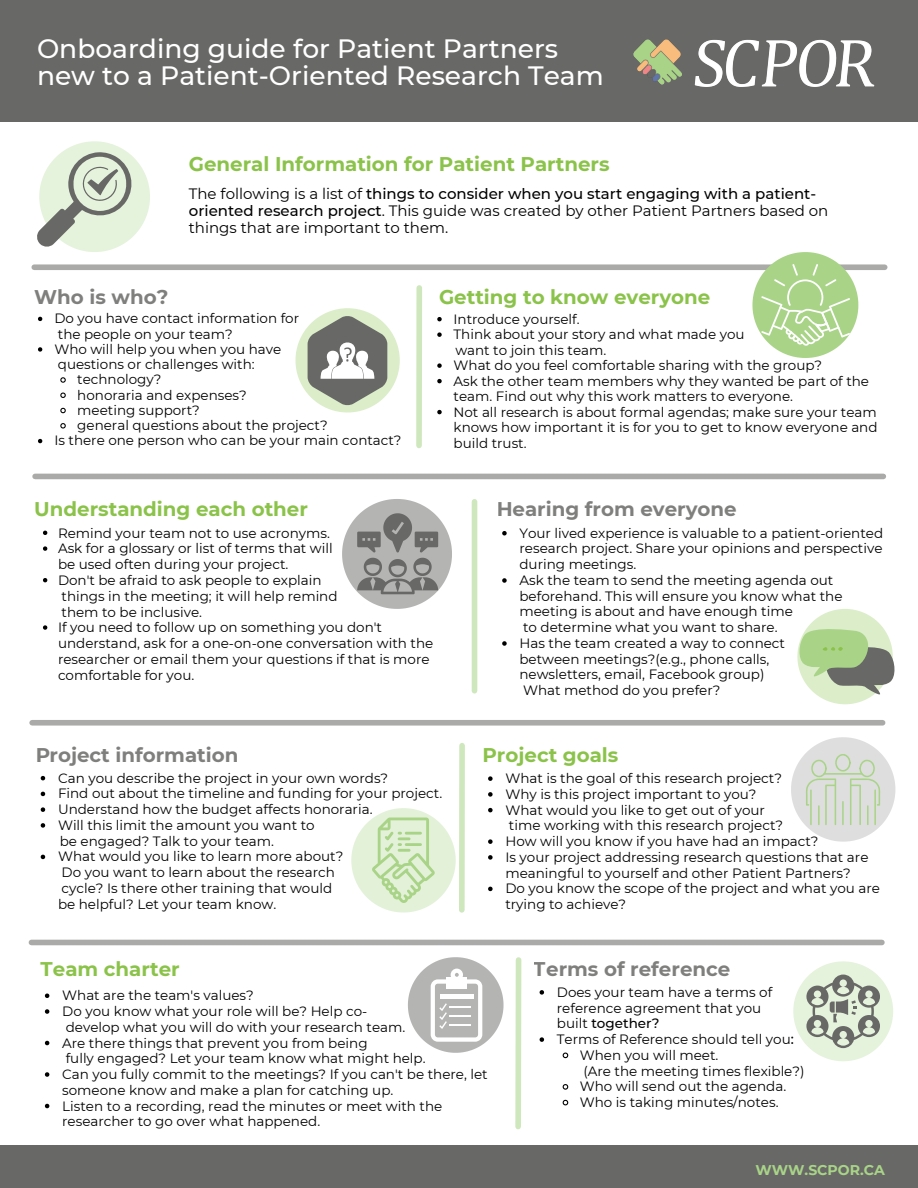
<style>
.page{position:relative;width:918px;height:1188px;background:#fff}
.page>*{position:absolute;margin:0;border:0;box-sizing:border-box;transform-origin:0 0}
.t1{font:500 26.55px "Montserrat";color:#fff}
.t2{font:700 19.8px "Montserrat";color:#8bc34a}
.t3{font:700 19.8px "Montserrat";color:#686866}
.t4{font:15px/16.8px "Montserrat";color:#000}
.t5{font:700 14.1px "Montserrat";color:#a9d488}
.t6{font:13.5px/15.8px "Montserrat";color:#000}
.s1{font-weight:500}
</style>
<div class="page">
<div style="left:0;top:0;width:918px;height:121px;background:#686866"></div>
<div style="left:0;top:1145px;width:918px;height:43px;background:#686866"></div>
<svg style="left:37px;top:141px;width:113px;height:111px"></svg>
<svg style="left:437px;top:317px;width:5px;height:4px"></svg>
<svg style="left:437px;top:332px;width:5px;height:5px"></svg>
<svg style="left:437px;top:363px;width:5px;height:5px"></svg>
<svg style="left:437px;top:379px;width:5px;height:4px"></svg>
<svg style="left:437px;top:410px;width:5px;height:4px"></svg>
<div style="left:34px;top:264px;width:851px;height:6px;background:#aaaaa9"></div>
<div style="left:416px;top:288px;width:6px;height:157px;background:#cfe7bc"></div>
<div style="left:35px;top:474px;width:848px;height:5px;background:#aaaaa9"></div>
<div style="left:472px;top:502px;width:5px;height:189px;background:#cfe7bc"></div>
<div style="left:32px;top:720px;width:851px;height:6px;background:#aaaaa9"></div>
<div style="left:31px;top:940px;width:851px;height:5px;background:#aaaaa9"></div>
<svg style="left:41px;top:776px;width:4px;height:4px"></svg>
<svg style="left:41px;top:792px;width:4px;height:4px"></svg>
<svg style="left:41px;top:807px;width:4px;height:5px"></svg>
<svg style="left:41px;top:823px;width:4px;height:5px"></svg>
<svg style="left:41px;top:855px;width:4px;height:4px"></svg>
<div style="left:459px;top:746px;width:6px;height:164px;background:#cfe7bc"></div>
<svg style="left:793px;top:961px;width:100px;height:100px"></svg>
<div style="left:515px;top:960px;width:6px;height:167px;background:#cfe7bc"></div>
<svg style="left:295px;top:308px;width:105px;height:105px"></svg>
<svg style="left:752px;top:252px;width:106px;height:106px"></svg>
<svg style="left:502px;top:531px;width:5px;height:4px"></svg>
<svg style="left:502px;top:578px;width:5px;height:5px"></svg>
<svg style="left:502px;top:641px;width:5px;height:5px"></svg>
<svg style="left:797px;top:609px;width:98px;height:95px"></svg>
<svg style="left:791px;top:737px;width:104px;height:105px"></svg>
<hr style="left:867px;top:805px;width:2px;height:20px;background:#a9d488">
<svg style="left:408px;top:957px;width:96px;height:96px"></svg>
<svg style="left:351px;top:808px;width:105px;height:105px"></svg>
<img style="left:634px;top:39px;width:241px;height:47px">
<svg style="left:540px;top:990px;width:4px;height:5px"></svg>
<svg style="left:540px;top:1037px;width:4px;height:5px"></svg>
<svg style="left:562px;top:1052px;width:7px;height:7px"></svg>
<svg style="left:562px;top:1084px;width:7px;height:6px"></svg>
<svg style="left:562px;top:1099px;width:7px;height:7px"></svg>
<svg style="left:43px;top:531px;width:4px;height:4px"></svg>
<svg style="left:43px;top:546px;width:4px;height:5px"></svg>
<svg style="left:43px;top:578px;width:4px;height:4px"></svg>
<svg style="left:43px;top:625px;width:4px;height:5px"></svg>
<svg style="left:342px;top:499px;width:110px;height:110px"></svg>
<svg style="left:38px;top:317px;width:4px;height:4px"></svg>
<svg style="left:38px;top:347px;width:4px;height:5px"></svg>
<svg style="left:60px;top:377px;width:6px;height:6px"></svg>
<svg style="left:60px;top:392px;width:6px;height:6px"></svg>
<svg style="left:60px;top:407px;width:6px;height:7px"></svg>
<svg style="left:60px;top:423px;width:6px;height:6px"></svg>
<svg style="left:38px;top:439px;width:4px;height:4px"></svg>
<svg style="left:488px;top:776px;width:5px;height:5px"></svg>
<svg style="left:488px;top:792px;width:5px;height:5px"></svg>
<svg style="left:488px;top:808px;width:5px;height:4px"></svg>
<svg style="left:488px;top:839px;width:5px;height:5px"></svg>
<svg style="left:488px;top:855px;width:5px;height:5px"></svg>
<svg style="left:488px;top:887px;width:5px;height:4px"></svg>
<svg style="left:45px;top:994px;width:4px;height:4px"></svg>
<svg style="left:45px;top:1009px;width:4px;height:5px"></svg>
<svg style="left:45px;top:1041px;width:4px;height:4px"></svg>
<svg style="left:45px;top:1072px;width:4px;height:5px"></svg>
<svg style="left:45px;top:1104px;width:4px;height:4px"></svg>
<p class="t1" style="left:37px;top:32px;width:523px">Onboarding guide for Patient Partners</p>
<p class="t1" style="left:37px;top:59px;width:568px">new to a Patient-Oriented Research Team</p>
<p class="t2" style="left:189px;top:152px;width:422px">General Information for Patient Partners</p>
<p class="t4" style="left:189px;top:185px;width:641px">The following is a list of <span class="s1">things to consider when you start engaging with a patient&shy;oriented research project</span>. This guide was created by other Patient Partners based on things that are important to them.</p>
<h2 class="t3" style="left:34px;top:285px;width:136px">Who is who?</h2>
<p class="t6" style="left:54px;top:311px;width:246px;line-height:15.3px">Do you have contact information for the people on your team?</p>
<p class="t6" style="left:54px;top:341px;width:228px;line-height:15.3px">Who will help you when you have questions or challenges with:</p>
<p class="t6" style="left:77px;top:372px;width:86px">technology?</p>
<p class="t6" style="left:77px;top:387px;width:171px">honoraria and expenses?</p>
<p class="t6" style="left:77px;top:402px;width:124px">meeting support?</p>
<p class="t6" style="left:77px;top:417px;width:252px">general questions about the project?</p>
<p class="t6" style="left:54px;top:433px;width:349px">Is there one person who can be your main contact?</p>
<p class="t2" style="left:439px;top:285px;width:273px">Getting to know everyone</p>
<p class="t6" style="left:454px;top:311px;width:128px">Introduce yourself.</p>
<p class="t6" style="left:454px;top:326px;width:293px">Think about your story and what made you</p>
<p class="t6" style="left:454px;top:357px;width:370px">What do you feel comfortable sharing with the group?</p>
<p class="t6" style="left:454px;top:373px;width:417px">Ask the other team members why they wanted be part of the team. Find out why this work matters to everyone.</p>
<p class="t6" style="left:454px;top:404px;width:425px;text-align:justify">Not all research is about formal agendas; make sure your team knows how important it is for you to get to know everyone and build trust.</p>
<p class="t6" style="left:455px;top:342px;width:152px">want to join this team.</p>
<p class="t2" style="left:34px;top:497px;width:275px">Understanding each other</p>
<p class="t6" style="left:58px;top:525px;width:273px">Remind your team not to use acronyms.</p>
<p class="t6" style="left:58px;top:541px;width:276px">Ask for a glossary or list of terms that will be used often during your project.</p>
<p class="t6" style="left:58px;top:572px;width:281px">Don't be afraid to ask people to explain things in the meeting; it will help remind them to be inclusive.</p>
<p class="t6" style="left:58px;top:620px;width:377px">If you need to follow up on something you don't understand, ask for a one-on-one conversation with the researcher or email them your questions if that is more comfortable for you.</p>
<h2 class="t3" style="left:497px;top:497px;width:242px">Hearing from everyone</h2>
<p class="t6" style="left:520px;top:525px;width:365px;text-align:justify">Your lived experience is valuable to a patient-oriented research project. Share your opinions and perspective during meetings.</p>
<p class="t6" style="left:520px;top:572px;width:325px">Ask the team to send the meeting agenda out beforehand. This will ensure you know what the meeting is about and have enough time<br>to determine what you want to share.</p>
<p class="t6" style="left:520px;top:635px;width:267px">Has the team created a way to connect between meetings?(e.g., phone calls, newsletters, email, Facebook group)<br>What method do you prefer?</p>
<h2 class="t3" style="left:35px;top:743px;width:205px">Project information</h2>
<p class="t2" style="left:482px;top:743px;width:137px">Project goals</p>
<p class="t6" style="left:505px;top:770px;width:278px">What is the goal of this research project?</p>
<p class="t6" style="left:505px;top:786px;width:253px">Why is this project important to you?</p>
<p class="t6" style="left:505px;top:802px;width:279px">What would you like to get out of your time working with this research project?</p>
<p class="t6" style="left:505px;top:833px;width:315px">How will you know if you have had an impact?</p>
<p class="t6" style="left:505px;top:849px;width:365px">Is your project addressing research questions that are meaningful to yourself and other Patient Partners?</p>
<p class="t6" style="left:505px;top:881px;width:376px">Do you know the scope of the project and what you are trying to achieve?</p>
<p class="t6" style="left:58px;top:770px;width:332px">Can you describe the project in your own words?</p>
<p class="t6" style="left:58px;top:786px;width:386px">Find out about the timeline and funding for your project.</p>
<p class="t6" style="left:58px;top:801px;width:316px">Understand how the budget affects honoraria.</p>
<p class="t6" style="left:58px;top:817px;width:258px">Will this limit the amount you want to</p>
<p class="t6" style="left:58px;top:849px;width:287px">What would you like to learn more about?<br>Do you want to learn about the research cycle? Is there other training that would be helpful? Let your team know.</p>
<p class="t6" style="left:60px;top:833px;width:216px">be engaged? Talk to your team.</p>
<p class="t2" style="left:41px;top:957px;width:141px">Team charter</p>
<p class="t6" style="left:62px;top:988px;width:193px">What are the team's values?</p>
<p class="t6" style="left:62px;top:1003px;width:345px">Do you know what your role will be? Help co&shy;develop what you will do with your research team.</p>
<p class="t6" style="left:62px;top:1035px;width:365px">Are there things that prevent you from being<br>fully engaged? Let your team know what might help.</p>
<p class="t6" style="left:62px;top:1066px;width:427px">Can you fully commit to the meetings? If you can't be there, let someone know and make a plan for catching up.</p>
<p class="t6" style="left:62px;top:1098px;width:382px">Listen to a recording, read the minutes or meet with the researcher to go over what happened.</p>
<h2 class="t3" style="left:534px;top:957px;width:198px">Terms of reference</h2>
<p class="t6" style="left:557px;top:984px;width:217px">Does your team have a terms of reference agreement that you built <span class="s1">together?</span></p>
<p class="t6" style="left:557px;top:1031px;width:238px">Terms of Reference should tell you<span class="s1">:</span></p>
<p class="t6" style="left:580px;top:1047px;width:226px">When you will meet.<br>(Are the meeting times flexible?)</p>
<p class="t6" style="left:580px;top:1079px;width:208px">Who will send out the agenda.</p>
<p class="t6" style="left:580px;top:1094px;width:200px">Who is taking minutes/notes.</p>
<p class="t5" style="left:756px;top:1161px;width:131px">WWW.SCPOR.CA</p>
</div>
